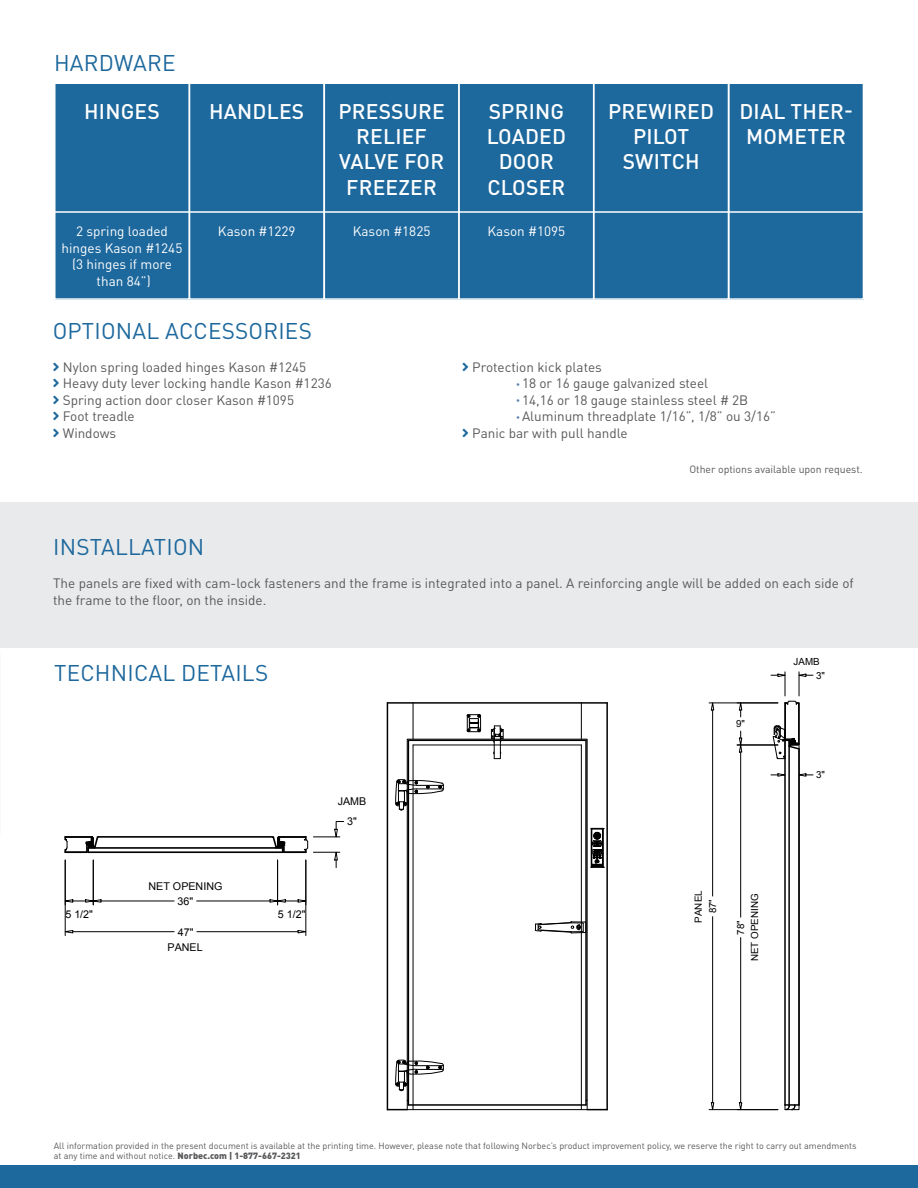
<style>
.page{position:relative;width:918px;height:1188px;background:#fff}
.page>*{position:absolute;margin:0;border:0;box-sizing:border-box;transform-origin:0 0}
.grands_titres{font:22.5px "DINOT";letter-spacing:.01em;color:#1d689d}
.titre{font:500 21px/25.2px "DINOT";letter-spacing:.01em;color:#fff;text-align:center}
.Texte{font:13.5px/16.5px "DINOT";color:#57585a}
.Texte-2{font:13.5px "DINOT";color:#fff}
.t1{font:10.8px "Arial";color:#000}
.notes{font:10.5px "DINOT";color:#57585a}
.t2{font:9.75px "Arial";color:#000}
.t3{font:9px/10.5px "DINOT";color:#57585a}
.s1{font-size:7.5px;color:#527baa}
.s2{font-weight:900}
</style>
<div class="page">
<div style="left:0;top:503px;width:918px;height:145px;background:#e9eaeb"></div>
<div style="left:0;top:1165px;width:918px;height:23px;background:#1d689d"></div>
<hr style="left:581px;top:745px;width:1px;height:365px;background:#000">
<hr style="left:413px;top:745px;width:1px;height:365px;background:#000">
<hr style="left:606px;top:703px;width:2px;height:407px;background:#000">
<hr style="left:387px;top:703px;width:1px;height:407px;background:#000">
<hr style="left:413px;top:745px;width:168px;height:1px;background:#000">
<hr style="left:387px;top:702px;width:220px;height:2px;background:#000">
<hr style="left:709px;top:1109px;width:69px;height:1px;background:#000">
<hr style="left:709px;top:703px;width:69px;height:1px;background:#000">
<hr style="left:712px;top:917px;width:1px;height:186px;background:#000">
<hr style="left:712px;top:710px;width:1px;height:186px;background:#000">
<svg style="left:710px;top:1102px;width:5px;height:9px"></svg>
<svg style="left:710px;top:702px;width:5px;height:9px"></svg>
<hr style="left:740px;top:938px;width:1px;height:165px;background:#000">
<hr style="left:740px;top:752px;width:1px;height:165px;background:#000">
<svg style="left:739px;top:1102px;width:4px;height:9px"></svg>
<hr style="left:737px;top:745px;width:41px;height:1px;background:#000">
<svg style="left:739px;top:731px;width:4px;height:22px"></svg>
<svg style="left:739px;top:702px;width:4px;height:15px"></svg>
<svg style="left:585px;top:1100px;width:22px;height:10px"></svg>
<hr style="left:408px;top:1104px;width:178px;height:2px;background:#000">
<svg style="left:395px;top:779px;width:49px;height:32px"></svg>
<svg style="left:395px;top:1059px;width:49px;height:32px"></svg>
<svg style="left:491px;top:726px;width:13px;height:33px"></svg>
<svg style="left:535px;top:921px;width:50px;height:13px"></svg>
<hr style="left:581px;top:703px;width:1px;height:36px;background:#000">
<hr style="left:413px;top:703px;width:1px;height:36px;background:#000">
<div style="left:407px;top:739px;width:180px;height:362px;border:1px solid #000"></div>
<svg style="left:388px;top:1100px;width:20px;height:10px"></svg>
<hr style="left:407px;top:1109px;width:180px;height:1px;background:#000">
<hr style="left:784px;top:703px;width:2px;height:36px;background:#000">
<svg style="left:466px;top:714px;width:15px;height:18px"></svg>
<svg style="left:771px;top:725px;width:42px;height:385px"></svg>
<hr style="left:798px;top:749px;width:2px;height:356px;background:#000">
<div style="left:796px;top:702px;width:4px;height:43px;border:1px solid #000"></div>
<svg style="left:771px;top:672px;width:42px;height:33px"></svg>
<svg style="left:590px;top:828px;width:14px;height:40px"></svg>
<hr style="left:65px;top:860px;width:1px;height:76px;background:#000">
<hr style="left:305px;top:860px;width:1px;height:76px;background:#000">
<hr style="left:73px;top:931px;width:101px;height:1px;background:#000">
<hr style="left:197px;top:931px;width:101px;height:1px;background:#000">
<svg style="left:64px;top:930px;width:10px;height:4px"></svg>
<svg style="left:297px;top:930px;width:10px;height:4px"></svg>
<hr style="left:101px;top:901px;width:73px;height:1px;background:#000">
<hr style="left:197px;top:901px;width:73px;height:1px;background:#000">
<hr style="left:93px;top:860px;width:1px;height:45px;background:#000">
<svg style="left:64px;top:899px;width:38px;height:4px"></svg>
<hr style="left:277px;top:860px;width:1px;height:45px;background:#000">
<svg style="left:269px;top:899px;width:38px;height:4px"></svg>
<svg style="left:64px;top:821px;width:281px;height:47px"></svg>
<div style="left:55px;top:84px;width:134px;height:215px;background:#1d689d"></div>
<div style="left:54px;top:83px;width:136px;height:217px;border:2px solid #fff"></div>
<div style="left:190px;top:84px;width:134px;height:215px;background:#1d689d"></div>
<div style="left:189px;top:83px;width:136px;height:217px;border:2px solid #fff"></div>
<div style="left:324px;top:84px;width:135px;height:215px;background:#1d689d"></div>
<div style="left:324px;top:83px;width:136px;height:217px;border:2px solid #fff"></div>
<div style="left:459px;top:84px;width:135px;height:215px;background:#1d689d"></div>
<div style="left:458px;top:83px;width:136px;height:217px;border:2px solid #fff"></div>
<div style="left:594px;top:84px;width:134px;height:215px;background:#1d689d"></div>
<div style="left:593px;top:83px;width:136px;height:217px;border:2px solid #fff"></div>
<div style="left:729px;top:84px;width:134px;height:215px;background:#1d689d"></div>
<div style="left:728px;top:83px;width:136px;height:217px;border:2px solid #fff"></div>
<hr style="left:48px;top:211px;width:835px;height:2px;background:#fff">
<p class="grands_titres" style="left:54px;top:49px;width:123px">HARDWARE</p>
<p class="titre" style="left:84px;top:98px;width:77px">HINGES</p>
<p class="titre" style="left:209px;top:98px;width:97px">HANDLES</p>
<p class="Texte-2" style="left:76px;top:223px;width:93px">2 spring loaded</p>
<p class="Texte-2" style="left:62px;top:240px;width:122px">hinges Kason #1245</p>
<p class="Texte-2" style="left:72px;top:256px;width:102px">(3 hinges if more</p>
<p class="Texte-2" style="left:97px;top:273px;width:56px">than 84”)</p>
<p class="Texte-2" style="left:218px;top:223px;width:79px">Kason #1229</p>
<p class="titre" style="left:338px;top:98px;width:108px">PRESSURE<br>RELIEF<br>VALVE FOR<br>FREEZER</p>
<p class="Texte-2" style="left:353px;top:223px;width:79px">Kason #1825</p>
<p class="grands_titres" style="left:53px;top:317px;width:261px">OPTIONAL ACCESSORIES</p>
<p class="Texte" style="left:63px;top:358px;width:245px">Nylon spring loaded hinges Kason #1245</p>
<p class="Texte" style="left:63px;top:375px;width:271px">Heavy duty lever locking handle Kason #1236</p>
<p class="Texte" style="left:63px;top:391px;width:233px">Spring action door closer Kason #1095</p>
<p class="Texte" style="left:63px;top:408px;width:73px">Foot treadle</p>
<p class="Texte" style="left:63px;top:424px;width:55px">Windows</p>
<p class="titre" style="left:487px;top:98px;width:81px">SPRING<br>LOADED<br>DOOR<br>CLOSER</p>
<p class="Texte-2" style="left:488px;top:223px;width:79px">Kason #1095</p>
<p class="titre" style="left:608px;top:98px;width:107px">PREWIRED<br>PILOT<br>SWITCH</p>
<p class="titre" style="left:739px;top:98px;width:115px">DIAL THER-<br>MOMETER</p>
<p class="Texte" style="left:472px;top:358px;width:131px">Protection kick plates</p>
<p class="Texte" style="left:516px;top:375px;width:194px"><span class="s1">•</span> 18 or 16 gauge galvanized steel</p>
<p class="Texte" style="left:516px;top:391px;width:234px"><span class="s1">•</span> 14,16 or 18 gauge stainless steel # 2B</p>
<p class="Texte" style="left:516px;top:408px;width:261px"><span class="s1">•</span> Aluminum threadplate 1/16”, 1/8” ou 3/16”</p>
<p class="Texte" style="left:472px;top:424px;width:157px">Panic bar with pull handle</p>
<p class="notes" style="left:689px;top:462px;width:175px">Other options available upon request.</p>
<p class="grands_titres" style="left:53px;top:533px;width:153px">INSTALLATION</p>
<p class="Texte" style="left:53px;top:575px;width:802px">The panels are fixed with cam-lock fasteners and the frame is integrated into a panel. A reinforcing angle will be added on each side of the frame to the floor, on the inside.</p>
<p class="t2" style="left:490px;top:579px;width:16px">36"</p>
<p class="grands_titres" style="left:54px;top:659px;width:216px">TECHNICAL DETAILS</p>
<p class="t1" style="left:149px;top:879px;width:75px">NET OPENING</p>
<p class="t1" style="left:178px;top:894px;width:17px">36"</p>
<p class="t1" style="left:65px;top:908px;width:29px">5 1/2"</p>
<p class="t1" style="left:278px;top:908px;width:29px">5 1/2"</p>
<p class="t1" style="left:178px;top:925px;width:17px">47"</p>
<p class="t1" style="left:168px;top:940px;width:37px">PANEL</p>
<p class="t1" style="left:338px;top:794px;width:30px">JAMB</p>
<p class="t1" style="left:347px;top:815px;width:11px">3"</p>
<p class="t2" style="left:736px;top:718px;width:10px">9"</p>
<p class="t2" style="left:794px;top:655px;width:28px">JAMB</p>
<p class="t2" style="left:816px;top:669px;width:10px">3"</p>
<p class="t2" style="left:816px;top:769px;width:10px">3"</p>
<p class="t2" style="left:692px;top:923px;width:34px;rotate:-90deg">PANEL</p>
<p class="t2" style="left:706px;top:913px;width:16px;rotate:-90deg">87"</p>
<p class="t2" style="left:748px;top:961px;width:69px;rotate:-90deg">NET OPENING</p>
<p class="t2" style="left:734px;top:935px;width:16px;rotate:-90deg">78"</p>
<p class="t3" style="left:54px;top:1140px;width:804px">All information provided in the present document is available at the printing time. However, please note that following Norbec’s product improvement policy, we reserve the right to carry out amendments at any time and without notice. <span class="s2">Norbec.com | 1-877-667-2321</span></p>
</div>
